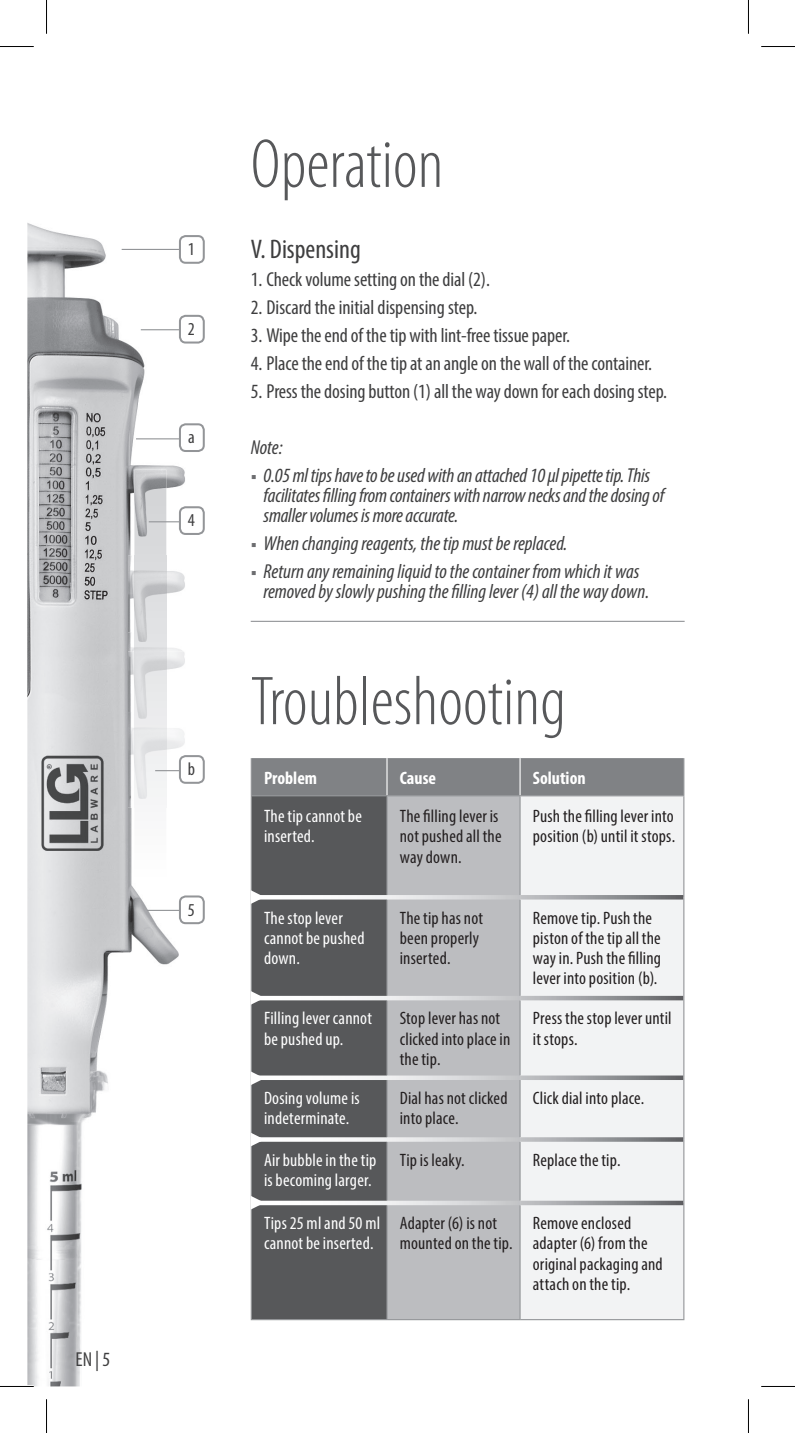
<style>
.page{position:relative;width:795px;height:1433px;background:#fff}
.page>*{position:absolute;margin:0;border:0;box-sizing:border-box;transform-origin:0 0}
.t1{font:300 condensed 69.75px "Myriad Pro";color:#57585a}
.t2{font:condensed 27px "Myriad Pro";color:#3e3e3f}
.t3{font:italic condensed 20.25px/27.9px "Myriad Pro";letter-spacing:-.01em;color:#3e3e3f}
.t4{font:condensed 20.25px "Myriad Pro";letter-spacing:-.005em;color:#3e3e3f}
.t5{font:condensed 18.22px "Myriad Pro";color:#3e3e3f}
.t6{font:condensed 18px/20.2px "Myriad Pro";letter-spacing:.01em;color:#231f20}
.t7{font:condensed 18px/20.2px "Myriad Pro";letter-spacing:.01em;color:#fff}
.t8{font:700 condensed 18px "Myriad Pro";color:#fff}
</style>
<div class="page">
<img style="left:27px;top:223px;width:158px;height:1163px">
<img style="left:134px;top:469px;width:32px;height:409px">
<img style="left:128px;top:555px;width:57px;height:252px">
<img style="left:134px;top:555px;width:32px;height:252px">
<img style="left:128px;top:632px;width:57px;height:19px">
<img style="left:128px;top:712px;width:57px;height:16px">
<div style="left:179px;top:506px;width:26px;height:29px;border:2px solid #939598;border-radius:6px"></div>
<hr style="left:149px;top:521px;width:30px;height:1px;background:#939598">
<div style="left:179px;top:755px;width:26px;height:28px;border:2px solid #939598;border-radius:6px"></div>
<svg style="left:155px;top:770px;width:24px;height:1px"></svg>
<div style="left:179px;top:423px;width:26px;height:29px;border:2px solid #939598;border-radius:6px"></div>
<hr style="left:136px;top:438px;width:43px;height:1px;background:#939598">
<div style="left:179px;top:315px;width:26px;height:28px;border:2px solid #939598;border-radius:6px"></div>
<hr style="left:141px;top:329px;width:38px;height:1px;background:#939598">
<div style="left:179px;top:235px;width:26px;height:29px;border:2px solid #939598;border-radius:6px"></div>
<hr style="left:122px;top:249px;width:57px;height:1px;background:#939598">
<hr style="left:147px;top:909px;width:32px;height:2px;background:#939598">
<div style="left:179px;top:895px;width:26px;height:29px;border:2px solid #939598;border-radius:6px"></div>
<hr style="left:251px;top:621px;width:433px;height:1px;background:#939598">
<div style="left:252px;top:758px;width:431px;height:37px;background:#808285"></div>
<div style="left:252px;top:796px;width:134px;height:523px;background:#57585a"></div>
<div style="left:387px;top:796px;width:132px;height:523px;background:#bcbdc0"></div>
<div style="left:520px;top:796px;width:163px;height:523px;background:#f2f3f4"></div>
<hr style="left:251px;top:796px;width:1px;height:101px;background:#939598">
<hr style="left:386px;top:796px;width:1px;height:99px;background:#939598">
<hr style="left:519px;top:796px;width:1px;height:99px;background:#939598">
<hr style="left:683px;top:796px;width:1px;height:101px;background:#939598">
<hr style="left:251px;top:897px;width:1px;height:101px;background:#939598">
<hr style="left:386px;top:899px;width:1px;height:96px;background:#939598">
<hr style="left:519px;top:899px;width:1px;height:96px;background:#939598">
<hr style="left:251px;top:998px;width:1px;height:79px;background:#939598">
<hr style="left:386px;top:1000px;width:1px;height:75px;background:#939598">
<hr style="left:519px;top:1000px;width:1px;height:75px;background:#939598">
<hr style="left:251px;top:1077px;width:1px;height:62px;background:#939598">
<hr style="left:386px;top:1080px;width:1px;height:57px;background:#939598">
<hr style="left:519px;top:1080px;width:1px;height:57px;background:#939598">
<hr style="left:251px;top:1139px;width:1px;height:63px;background:#939598">
<hr style="left:386px;top:1141px;width:1px;height:59px;background:#939598">
<hr style="left:519px;top:1141px;width:1px;height:59px;background:#939598">
<hr style="left:251px;top:1202px;width:1px;height:117px;background:#939598">
<hr style="left:386px;top:1205px;width:1px;height:114px;background:#939598">
<hr style="left:519px;top:1205px;width:1px;height:114px;background:#939598">
<hr style="left:683px;top:1202px;width:1px;height:117px;background:#939598">
<hr style="left:252px;top:895px;width:135px;height:4px;background:#f8f8f9">
<svg style="left:387px;top:895px;width:133px;height:4px"></svg>
<svg style="left:520px;top:895px;width:163px;height:4px"></svg>
<div style="left:252px;top:995px;width:135px;height:5px;background:#fff"></div>
<svg style="left:387px;top:995px;width:133px;height:5px"></svg>
<svg style="left:520px;top:995px;width:163px;height:5px"></svg>
<div style="left:252px;top:1075px;width:135px;height:5px;background:#fff"></div>
<svg style="left:387px;top:1075px;width:133px;height:5px"></svg>
<svg style="left:520px;top:1075px;width:163px;height:5px"></svg>
<svg style="left:264px;top:1137px;width:123px;height:4px"></svg>
<svg style="left:387px;top:1137px;width:133px;height:4px"></svg>
<svg style="left:520px;top:1137px;width:163px;height:4px"></svg>
<div style="left:252px;top:1200px;width:135px;height:5px;background:#fff"></div>
<svg style="left:387px;top:1200px;width:133px;height:5px"></svg>
<svg style="left:520px;top:1200px;width:163px;height:5px"></svg>
<hr style="left:251px;top:758px;width:1px;height:37px;background:#939598">
<hr style="left:386px;top:758px;width:1px;height:37px;background:#fff">
<hr style="left:519px;top:758px;width:1px;height:37px;background:#fff">
<hr style="left:683px;top:758px;width:1px;height:37px;background:#939598">
<hr style="left:251px;top:795px;width:136px;height:1px;background:#939598">
<hr style="left:251px;top:1319px;width:136px;height:1px;background:#939598">
<hr style="left:387px;top:1319px;width:133px;height:1px;background:#939598">
<hr style="left:520px;top:1319px;width:164px;height:1px;background:#939598">
<hr style="left:387px;top:795px;width:133px;height:1px;background:#939598">
<hr style="left:520px;top:795px;width:164px;height:1px;background:#939598">
<hr style="left:683px;top:897px;width:1px;height:101px;background:#939598">
<hr style="left:683px;top:998px;width:1px;height:79px;background:#939598">
<hr style="left:683px;top:1077px;width:1px;height:62px;background:#939598">
<hr style="left:683px;top:1139px;width:1px;height:63px;background:#939598">
<svg style="left:251px;top:890px;width:13px;height:14px"></svg>
<svg style="left:251px;top:991px;width:13px;height:13px"></svg>
<svg style="left:251px;top:1071px;width:13px;height:14px"></svg>
<svg style="left:251px;top:1132px;width:13px;height:14px"></svg>
<svg style="left:251px;top:1195px;width:13px;height:14px"></svg>
<hr style="left:0;top:1384px;width:34px;height:3px;background:#fff">
<hr style="left:0;top:46px;width:34px;height:1px;background:#000">
<hr style="left:761px;top:46px;width:34px;height:1px;background:#000">
<hr style="left:0;top:1385px;width:34px;height:1px;background:#000">
<hr style="left:761px;top:1385px;width:34px;height:1px;background:#000">
<hr style="left:46px;top:0;width:1px;height:34px;background:#000">
<hr style="left:46px;top:1399px;width:1px;height:33px;background:#000">
<hr style="left:748px;top:0;width:1px;height:34px;background:#000">
<hr style="left:748px;top:1399px;width:1px;height:33px;background:#000">
<p class="t4" style="left:75px;top:1346px;width:36px">EN | 5</p>
<p class="t5" style="left:188px;top:238px;width:9px">1</p>
<p class="t5" style="left:188px;top:318px;width:9px">2</p>
<p class="t5" style="left:188px;top:426px;width:8px">a</p>
<p class="t5" style="left:188px;top:509px;width:9px">4</p>
<p class="t5" style="left:188px;top:758px;width:9px">b</p>
<p class="t5" style="left:188px;top:898px;width:9px">5</p>
<h1 class="t1" style="left:251px;top:127px;width:194px">Operation</h1>
<h2 class="t2" style="left:251px;top:233px;width:112px">V. Dispensing</h2>
<p class="t4" style="left:251px;top:267px;width:241px">1. Check volume setting on the dial (2).</p>
<p class="t4" style="left:251px;top:295px;width:228px">2. Discard the initial dispensing step.</p>
<p class="t4" style="left:251px;top:323px;width:321px">3. Wipe the end of the tip with lint-free tissue paper.</p>
<p class="t4" style="left:251px;top:351px;width:403px">4. Place the end of the tip at an angle on the wall of the container.</p>
<p class="t4" style="left:251px;top:379px;width:418px">5. Press the dosing button (1) all the way down for each dosing step.</p>
<p class="t3" style="left:263px;top:433px;width:388px;text-indent:-13px">Note:<br>0.05 ml tips have to be used with an attached 10 μl pipette tip. This</p>
<p class="t3" style="left:263px;top:485px;width:402px;line-height:20.2px">facilitates lling from containers with narrow necks and the dosing of smaller volumes is more accurate.</p>
<p class="t3" style="left:263px;top:529px;width:377px">When changing reagents, the tip must be replaced.<br>Return any remaining liquid to the container from which it was</p>
<p class="t3" style="left:263px;top:577px;width:387px">removed by slowly pushing the lling lever (4) all the way down.</p>
<h1 class="t1" style="left:251px;top:664px;width:317px">Troubleshooting</h1>
<p class="t8" style="left:264px;top:766px;width:55px">Problem</p>
<p class="t8" style="left:400px;top:766px;width:38px">Cause</p>
<p class="t8" style="left:533px;top:766px;width:54px">Solution</p>
<p class="t7" style="left:264px;top:805px;width:99px">The tip cannot be inserted.</p>
<p class="t6" style="left:400px;top:805px;width:103px">The filling lever is not pushed all the way down.</p>
<p class="t6" style="left:533px;top:805px;width:144px">Push the filling lever into position (b) until it stops.</p>
<p class="t7" style="left:264px;top:907px;width:102px">The stop lever cannot be pushed down.</p>
<p class="t6" style="left:400px;top:907px;width:85px">The tip has not been properly inserted.</p>
<p class="t6" style="left:533px;top:907px;width:130px">Remove tip. Push the piston of the tip all the way in. Push the filling lever into position (b).</p>
<p class="t7" style="left:264px;top:1008px;width:109px">Filling lever cannot be pushed up.</p>
<p class="t6" style="left:400px;top:1008px;width:112px">Stop lever has not clicked into place in the tip.</p>
<p class="t6" style="left:533px;top:1008px;width:140px">Press the stop lever until it stops.</p>
<p class="t7" style="left:264px;top:1087px;width:97px">Dosing volume is indeterminate.</p>
<p class="t6" style="left:400px;top:1087px;width:109px">Dial has not clicked into place.</p>
<p class="t6" style="left:533px;top:1087px;width:113px">Click dial into place.</p>
<p class="t7" style="left:264px;top:1149px;width:114px">Air bubble in the tip is becoming larger.</p>
<p class="t6" style="left:400px;top:1149px;width:67px">Tip is leaky.</p>
<p class="t6" style="left:533px;top:1149px;width:89px">Replace the tip.</p>
<p class="t7" style="left:264px;top:1212px;width:118px">Tips 25 ml and 50 ml cannot be inserted.</p>
<p class="t6" style="left:400px;top:1212px;width:114px">Adapter (6) is not mounted on the tip.</p>
<p class="t6" style="left:533px;top:1212px;width:131px">Remove enclosed adapter (6) from the original packaging and attach on the tip.</p>
</div>
